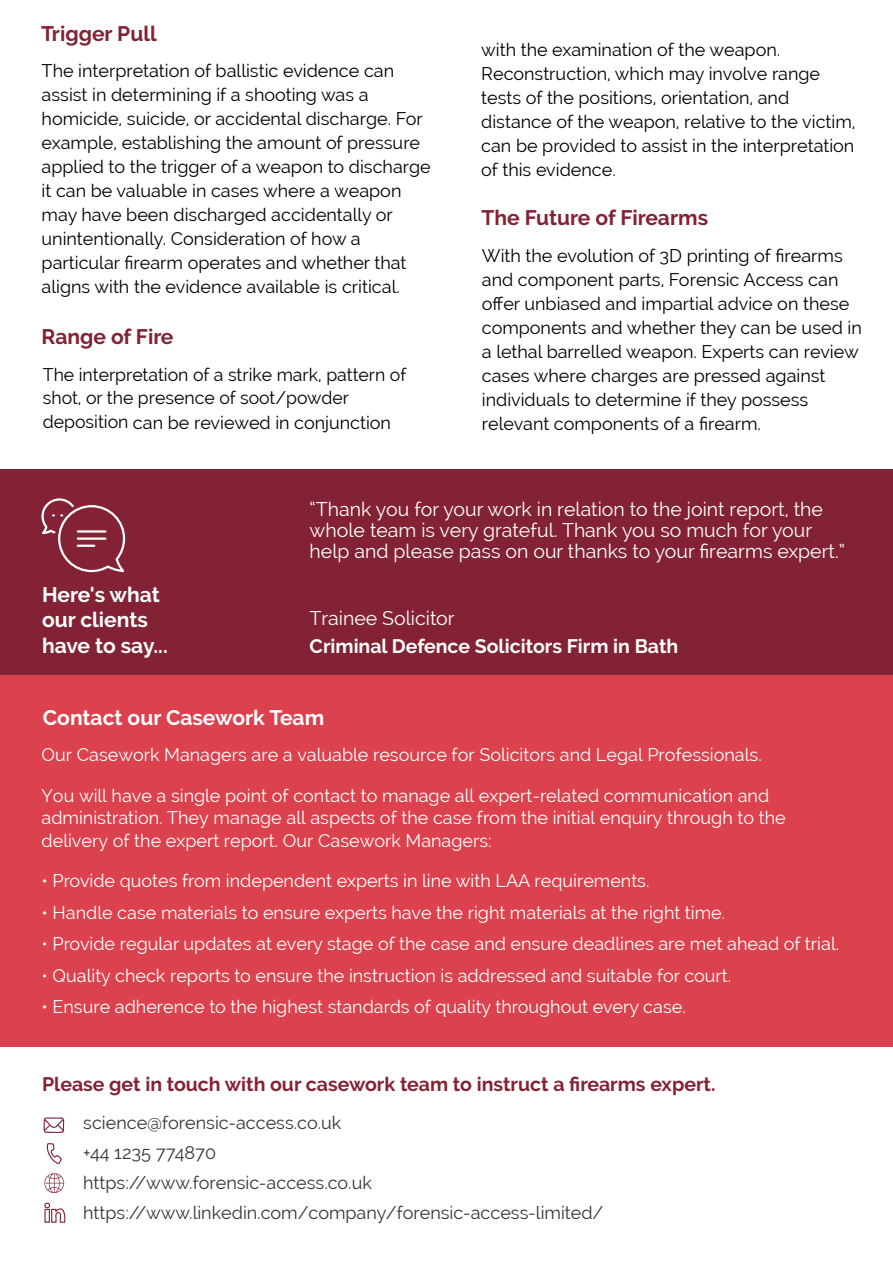
<style>
.page{position:relative;width:893px;height:1263px;background:#fff}
.page>*{position:absolute;margin:0;border:0;box-sizing:border-box;transform-origin:0 0}
.t1{font:700 21px/25.2px "Raleway";color:#fff}
.t2{font:700 21px "Raleway";color:#822234}
.t3{font:19.5px/21px "Raleway";color:#fff}
.t4{font:700 19.5px "Raleway";color:#832234}
.t5{font:700 19.5px "Raleway";color:#fff}
.t6{font:18px/24px "Raleway";color:#000}
.t7{font:18px/22.5px "Raleway";color:#fff}
.t8{font:18px/30px "Raleway";color:#333739}
</style>
<div class="page">
<div style="left:1px;top:675px;width:892px;height:372px;background:#db424d"></div>
<svg style="left:43px;top:1117px;width:22px;height:16px"></svg>
<svg style="left:44px;top:1202px;width:22px;height:21px"></svg>
<svg style="left:44px;top:1173px;width:20px;height:20px"></svg>
<div style="left:1px;top:469px;width:892px;height:206px;background:#822234"></div>
<svg style="left:41px;top:498px;width:85px;height:75px"></svg>
<svg style="left:46px;top:1143px;width:16px;height:21px"></svg>
<p class="t2" style="left:41px;top:21px;width:117px">Trigger Pull</p>
<p class="t6" style="left:42px;top:58px;width:391px">The interpretation of ballistic evidence can assist in determining if a shooting was a homicide, suicide, or accidental discharge. For example, establishing the amount of pressure applied to the trigger of a weapon to discharge it can be valuable in cases where a weapon may have been discharged accidentally or unintentionally. Consideration of how a particular firearm operates and whether that aligns with the evidence available is critical.</p>
<p class="t2" style="left:42px;top:325px;width:133px">Range of Fire</p>
<p class="t6" style="left:43px;top:362px;width:365px">The interpretation of a strike mark, pattern of shot, or the presence of soot/powder deposition can be reviewed in conjunction</p>
<p class="t6" style="left:481px;top:38px;width:376px">with the examination of the weapon.<br>Reconstruction, which may involve range tests of the positions, orientation, and distance of the weapon, relative to the victim, can be provided to assist in the interpretation of this evidence.</p>
<p class="t2" style="left:482px;top:205px;width:228px">The Future of Firearms</p>
<p class="t6" style="left:482px;top:244px;width:381px">With the evolution of 3D printing of firearms and component parts, Forensic Access can offer unbiased and impartial advice on these components and whether they can be used in a lethal barrelled weapon. Experts can review cases where charges are pressed against individuals to determine if they possess relevant components of a firearm.</p>
<p class="t1" style="left:42px;top:582px;width:127px">Here's what our clients have to say...</p>
<p class="t3" style="left:310px;top:499px;width:537px">“Thank you for your work in relation to the joint report, the whole team is very grateful. Thank you so much for your help and please pass on our thanks to your firearms expert.”</p>
<p class="t3" style="left:310px;top:607px;width:147px">Trainee Solicitor</p>
<p class="t5" style="left:310px;top:635px;width:370px">Criminal Defence Solicitors Firm in Bath</p>
<p class="t1" style="left:43px;top:705px;width:283px">Contact our Casework Team</p>
<p class="t7" style="left:42px;top:744px;width:722px">Our Casework Managers are a valuable resource for Solicitors and Legal Professionals.</p>
<p class="t7" style="left:42px;top:784px;width:746px">You will have a single point of contact to manage all expert-related communication and administration. They manage all aspects of the case from the initial enquiry through to the delivery of the expert report. Our Casework Managers:</p>
<p class="t7" style="left:42px;top:870px;width:609px">• Provide quotes from independent experts in line with LAA requirements.</p>
<p class="t7" style="left:42px;top:901px;width:685px">• Handle case materials to ensure experts have the right materials at the right time.</p>
<p class="t7" style="left:42px;top:933px;width:799px">• Provide regular updates at every stage of the case and ensure deadlines are met ahead of trial.</p>
<p class="t7" style="left:42px;top:964px;width:691px">• Quality check reports to ensure the instruction is addressed and suitable for court.</p>
<p class="t7" style="left:42px;top:996px;width:646px">• Ensure adherence to the highest standards of quality throughout every case.</p>
<p class="t4" style="left:42px;top:1072px;width:675px">Please get in touch with our casework team to instruct a firearms expert.</p>
<p class="t8" style="left:83px;top:1107px;width:522px">science@forensic-access.co.uk<br>+44 1235 774870<br>https://www.forensic-access.co.uk https://www.linkedin.com/company/forensic-access-limited/</p>
</div>
